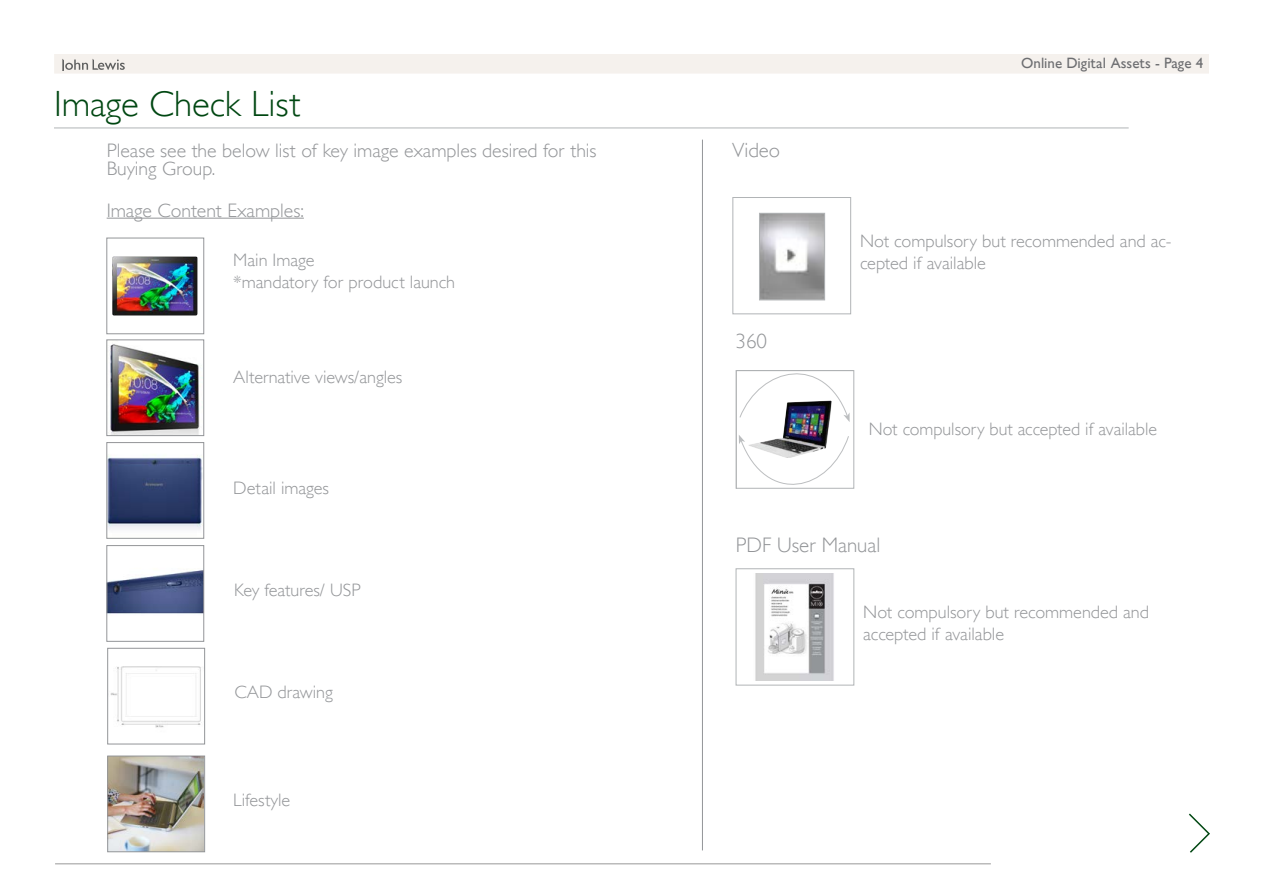
<style>
.page{position:relative;width:1263px;height:893px;background:#fff}
.page>*{position:absolute;margin:0;border:0;box-sizing:border-box;transform-origin:0 0}
.t1{font:300 36.45px "Gill Sansfor JL";color:#004712}
.t2{font:300 21px "Gill Sansfor JL";color:#939598}
.t3{font:300 20.55px "Gill Sansfor JL";color:#939598}
.t4{font:300 19.5px/18px "Gill Sansfor JL";color:#939598}
.t5{font:300 18px/21.6px "Gill Sansfor JL";color:#939598}
.t6{font:15px "Gill Sansfor JL";color:#6d6e71}
</style>
<div class="page">
<svg style="left:1189px;top:813px;width:21px;height:40px"></svg>
<hr style="left:55px;top:864px;width:936px;height:1px;background:#999">
<div style="left:54px;top:54px;width:1155px;height:20px;background:#f5f1ed"></div>
<hr style="left:54px;top:128px;width:1075px;height:1px;background:#b1b4b6">
<img style="left:112px;top:256px;width:85px;height:60px">
<div style="left:107px;top:238px;width:97px;height:96px;border:1px solid #939598"></div>
<img style="left:110px;top:344px;width:92px;height:90px">
<div style="left:107px;top:340px;width:97px;height:96px;border:1px solid #939598"></div>
<img style="left:109px;top:455px;width:93px;height:75px">
<div style="left:107px;top:442px;width:97px;height:96px;border:1px solid #939598"></div>
<img style="left:109px;top:570px;width:93px;height:44px">
<div style="left:107px;top:545px;width:97px;height:96px;border:1px solid #939598"></div>
<hr style="left:702px;top:140px;width:1px;height:710px;background:#939598">
<img style="left:761px;top:215px;width:62px;height:83px">
<div style="left:759px;top:213px;width:66px;height:87px;border:1px solid #b1b4b6"></div>
<div style="left:733px;top:197px;width:118px;height:117px;border:1px solid #b1b4b6"></div>
<img style="left:110px;top:666px;width:91px;height:62px">
<div style="left:108px;top:648px;width:97px;height:96px;border:1px solid #939598"></div>
<svg style="left:736px;top:370px;width:118px;height:119px"></svg>
<img style="left:755px;top:573px;width:79px;height:107px">
<div style="left:736px;top:569px;width:118px;height:116px;border:1px solid #b1b4b6"></div>
<hr style="left:107px;top:218px;width:197px;height:1px;background:#939598">
<img style="left:110px;top:758px;width:93px;height:92px">
<div style="left:108px;top:756px;width:97px;height:96px;border:1px solid #939598"></div>
<h1 class="t1" style="left:54px;top:83px;width:248px">Image Check List</h1>
<p class="t4" style="left:107px;top:142px;width:491px">Please see the below list of key image examples desired for this<br>Buying Group.</p>
<p class="t4" style="left:107px;top:201px;width:199px">Image Content Examples:</p>
<p class="t5" style="left:233px;top:249px;width:223px">Main Image<br>*mandatory for product launch</p>
<p class="t5" style="left:233px;top:366px;width:171px">Alternative views/angles</p>
<p class="t5" style="left:233px;top:477px;width:97px">Detail images</p>
<p class="t5" style="left:234px;top:579px;width:128px">Key features/ USP</p>
<p class="t5" style="left:234px;top:681px;width:100px">CAD drawing</p>
<p class="t5" style="left:233px;top:789px;width:59px">Lifestyle</p>
<p class="t3" style="left:732px;top:138px;width:50px">Video</p>
<p class="t2" style="left:736px;top:329px;width:33px">360</p>
<p class="t6" style="left:1021px;top:55px;width:183px">Online Digital Assets - Page 4</p>
<p class="t5" style="left:860px;top:230px;width:313px">Not compulsory but recommended and ac&shy;cepted if available</p>
<p class="t5" style="left:869px;top:418px;width:289px">Not compulsory but accepted if available</p>
<p class="t2" style="left:736px;top:533px;width:146px">PDF User Manual</p>
<p class="t5" style="left:863px;top:601px;width:287px">Not compulsory but recommended and accepted if available</p>
</div>
